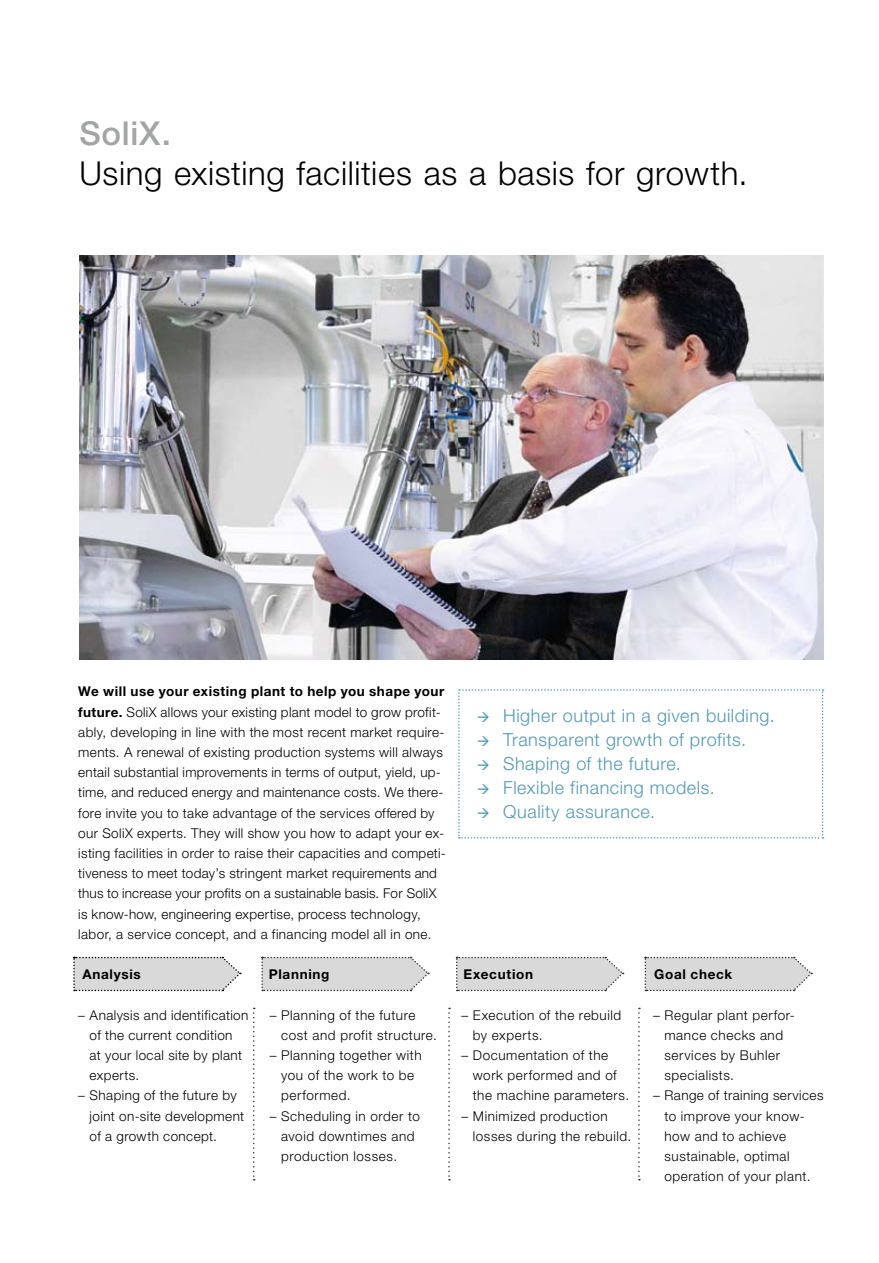
<style>
.page{position:relative;width:879px;height:1263px;background:#fff}
.page>*{position:absolute;margin:0;border:0;box-sizing:border-box;transform-origin:0 0}
.t1{font:300 33px/39.8px "Helvetica Neue LT Std";letter-spacing:.02em;color:#000}
.t2{font:300 18px "Helvetica Neue LT Std";letter-spacing:.03em;color:#5398b4}
.t3{font:300 13.5px/20.2px "Helvetica Neue LT Std";letter-spacing:.03em;color:#000}
.t4{font:700 13.5px "Helvetica Neue LT Std";letter-spacing:.05em;color:#000}
.s1{font-weight:500;color:#a3a4a4}
.s2{font-weight:700}
</style>
<div class="page">
<img style="left:79px;top:255px;width:744px;height:404px">
<svg style="left:73px;top:957px;width:168px;height:34px"></svg>
<svg style="left:261px;top:957px;width:168px;height:34px"></svg>
<svg style="left:456px;top:957px;width:167px;height:34px"></svg>
<svg style="left:644px;top:957px;width:168px;height:34px"></svg>
<svg style="left:458px;top:689px;width:365px;height:150px"></svg>
<svg style="left:253px;top:1008px;width:2px;height:172px"></svg>
<svg style="left:448px;top:1008px;width:2px;height:172px"></svg>
<svg style="left:638px;top:1008px;width:2px;height:172px"></svg>
<p class="t1" style="left:79px;top:112px;width:670px"><span class="s1">SoliX.<br></span>Using existing facilities as a basis for growth.</p>
<p class="t3" style="left:78px;top:681px;width:369px"><span class="s2">We will use your existing plant to help you shape your future.</span> SoliX allows your existing plant model to grow profit&shy;ably, developing in line with the most recent market require&shy;ments. A renewal of existing production systems will always entail substantial improvements in terms of output, yield, up-- time, and reduced energy and maintenance costs. We there&shy;fore invite you to take advantage of the services offered by our SoliX experts. They will show you how to adapt your ex&shy;isting facilities in order to raise their capacities and competi&shy;tiveness to meet today’s stringent market requirements and thus to increase your profits on a sustainable basis. For SoliX is know-how, engineering expertise, process technology, labor, a service concept, and a financing model all in one.</p>
<p class="t2" style="left:477px;top:705px;width:299px">→ Higher output in a given building.</p>
<p class="t2" style="left:477px;top:729px;width:271px">→ Transparent growth of profits.</p>
<p class="t2" style="left:477px;top:753px;width:206px">→ Shaping of the future.</p>
<p class="t2" style="left:477px;top:777px;width:239px">→ Flexible financing models.</p>
<p class="t2" style="left:477px;top:801px;width:180px">→ Quality assurance.</p>
<p class="t4" style="left:82px;top:966px;width:60px">Analysis</p>
<p class="t4" style="left:269px;top:966px;width:62px">Planning</p>
<p class="t4" style="left:464px;top:966px;width:71px">Execution</p>
<p class="t4" style="left:654px;top:966px;width:80px">Goal check</p>
<p class="t3" style="left:90px;top:1004px;width:160px;text-indent:-11px">– Analysis and identification of the current condition<br>at your local site by plant experts.</p>
<p class="t3" style="left:90px;top:1085px;width:156px;text-indent:-11px">– Shaping of the future by joint on-site development of a growth concept.</p>
<p class="t3" style="left:281px;top:1004px;width:157px;text-indent:-11px">– Planning of the future cost and profit structure.</p>
<p class="t3" style="left:281px;top:1045px;width:142px;text-indent:-11px">– Planning together with you of the work to be performed.</p>
<p class="t3" style="left:281px;top:1105px;width:140px;text-indent:-11px">– Scheduling in order to avoid downtimes and production losses.</p>
<p class="t3" style="left:473px;top:1004px;width:150px;text-indent:-11px">– Execution of the rebuild by experts.</p>
<p class="t3" style="left:473px;top:1045px;width:158px;text-indent:-11px">– Documentation of the work performed and of the machine parameters.</p>
<p class="t3" style="left:473px;top:1105px;width:160px;text-indent:-11px">– Minimized production losses during the rebuild.</p>
<p class="t3" style="left:664px;top:1004px;width:132px;text-indent:-11px">– Regular plant perfor&shy;mance checks and services by Buhler specialists.</p>
<p class="t3" style="left:664px;top:1085px;width:161px;text-indent:-11px">– Range of training services to improve your know&shy;how and to achieve sustainable, optimal operation of your plant.</p>
</div>
